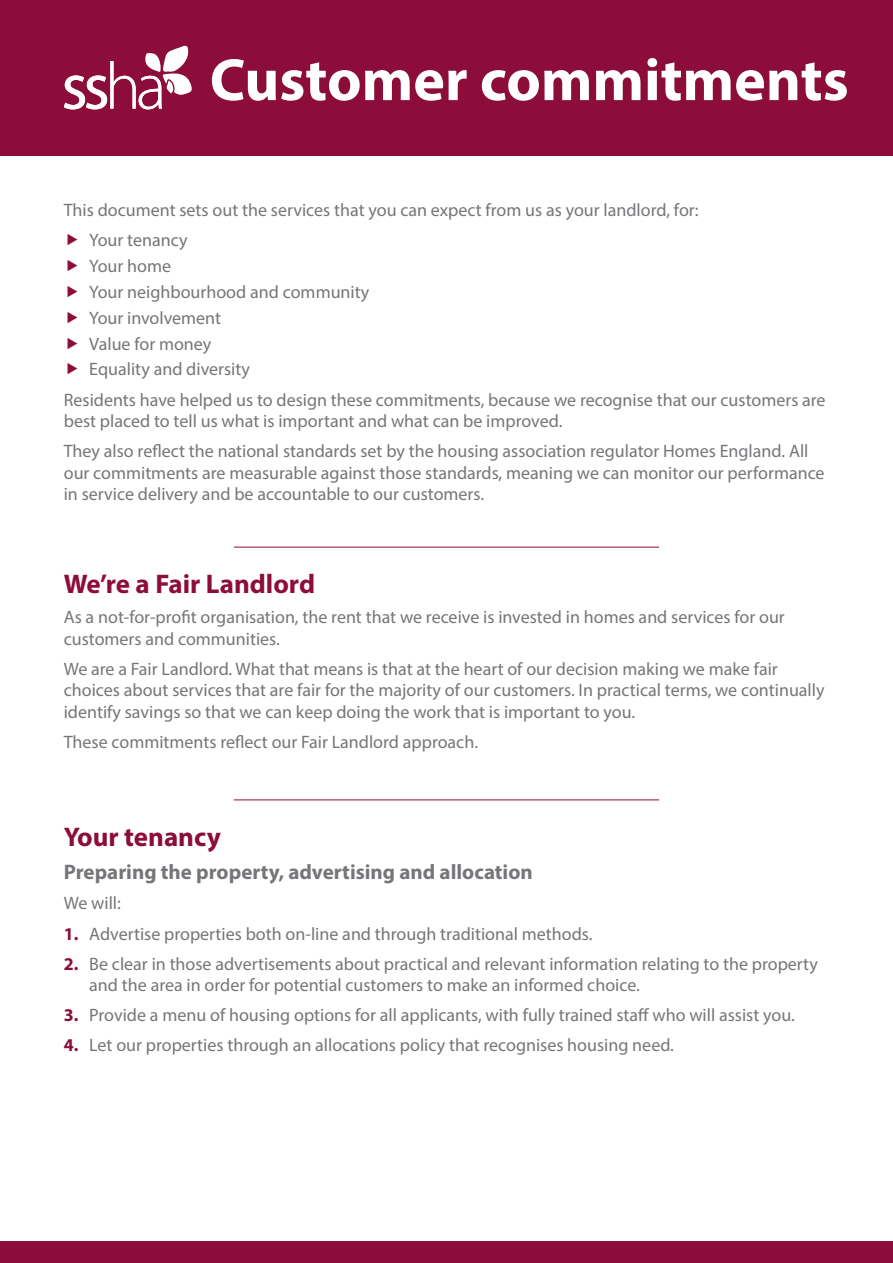
<style>
.page{position:relative;width:893px;height:1263px;background:#fff}
.page>*{position:absolute;margin:0;border:0;box-sizing:border-box;transform-origin:0 0}
.t1{font:700 60px "Myriad Pro";color:#fff}
.Sub_header{font:700 27px "Myriad Pro";color:#8d0d3a}
.Sub_header_lvl2{font:700 21px "Myriad Pro";color:#757679}
.Body{font:18px/21.6px "Myriad Pro";color:#757679}
.s1{font-weight:700;color:#8d0d3a}
</style>
<div class="page">
<hr style="left:234px;top:547px;width:425px;height:1px;background:#8d0d3a">
<hr style="left:234px;top:799px;width:425px;height:1px;background:#8d0d3a">
<div style="left:0;top:0;width:893px;height:155px;background:#8d0d3a"></div>
<div style="left:0;top:1242px;width:893px;height:21px;background:#8d0d3a"></div>
<svg style="left:64px;top:46px;width:128px;height:63px"></svg>
<p class="t1" style="left:210px;top:41px;width:640px">Customer commitments</p>
<p class="Body" style="left:64px;top:199px;width:636px">This document sets out the services that you can expect from us as your landlord, for:</p>
<p class="Body" style="left:89px;top:229px;width:100px">Your tenancy</p>
<p class="Body" style="left:89px;top:255px;width:83px">Your home</p>
<p class="Body" style="left:89px;top:281px;width:282px">Your neighbourhood and community</p>
<p class="Body" style="left:89px;top:307px;width:133px">Your involvement</p>
<p class="Body" style="left:89px;top:332px;width:124px">Value for money</p>
<p class="Body" style="left:89px;top:358px;width:162px">Equality and diversity</p>
<p class="Body" style="left:64px;top:388px;width:763px">Residents have helped us to design these commitments, because we recognise that our customers are best placed to tell us what is important and what can be improved.</p>
<p class="Body" style="left:64px;top:440px;width:762px">They also reflect the national standards set by the housing association regulator Homes England. All our commitments are measurable against those standards, meaning we can monitor our performance in service delivery and be accountable to our customers.</p>
<p class="Sub_header" style="left:64px;top:566px;width:253px">We’re a Fair Landlord</p>
<p class="Body" style="left:64px;top:606px;width:723px">As a not-for-profit organisation, the rent that we receive is invested in homes and services for our customers and communities.</p>
<p class="Body" style="left:64px;top:657px;width:762px">We are a Fair Landlord. What that means is that at the heart of our decision making we make fair choices about services that are fair for the majority of our customers. In practical terms, we continually identify savings so that we can keep doing the work that is important to you.</p>
<p class="Body" style="left:64px;top:731px;width:416px">These commitments reflect our Fair Landlord approach.</p>
<p class="Sub_header" style="left:64px;top:819px;width:159px">Your tenancy</p>
<p class="Sub_header_lvl2" style="left:64px;top:858px;width:470px">Preparing the property, advertising and allocation</p>
<p class="Body" style="left:64px;top:892px;width:59px">We will:</p>
<p class="Body" style="left:64px;top:922px;width:530px"><span class="s1">1.</span> Advertise properties both on-line and through traditional methods.</p>
<p class="Body" style="left:89px;top:952px;width:730px;text-indent:-26px"><span class="s1">2.</span> Be clear in those advertisements about practical and relevant information relating to the property and the area in order for potential customers to make an informed choice.</p>
<p class="Body" style="left:64px;top:1004px;width:733px"><span class="s1">3.</span> Provide a menu of housing options for all applicants, with fully trained staff who will assist you.</p>
<p class="Body" style="left:64px;top:1034px;width:612px"><span class="s1">4.</span> Let our properties through an allocations policy that recognises housing need.</p>
</div>
